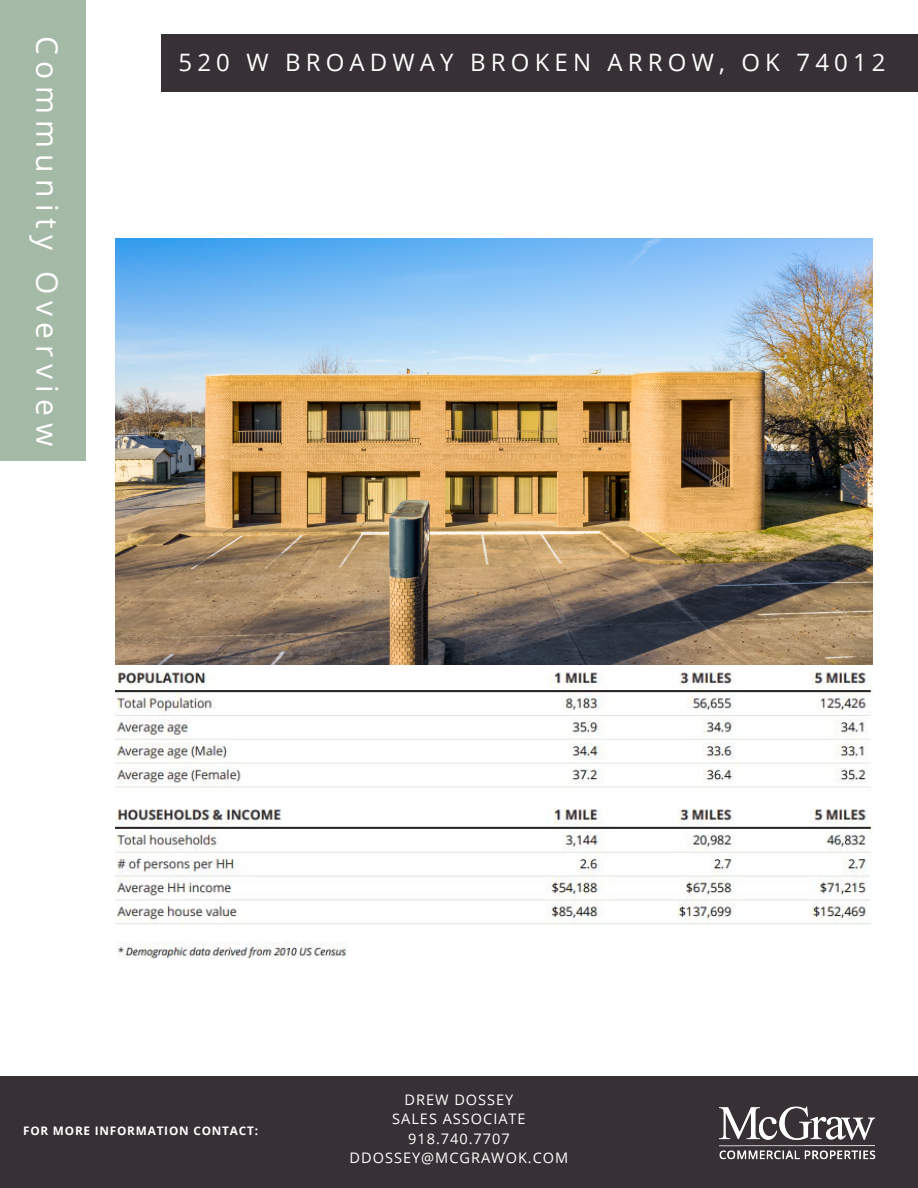
<style>
.page{position:relative;width:918px;height:1188px;background:#fff}
.page>*{position:absolute;margin:0;border:0;box-sizing:border-box;transform-origin:0 0}
.t1{font:30px "Open Sans";letter-spacing:.215em;color:#fff}
.t2{font:24px "Open Sans";letter-spacing:.215em;color:#fff}
.t3{font:14.55px "Open Sans";letter-spacing:.07em;color:#fff}
.t4{font:700 11.7px "Open Sans";letter-spacing:.07em;color:#fff}
</style>
<div class="page">
<img style="left:115px;top:672px;width:758px;height:287px">
<img style="left:115px;top:239px;width:758px;height:426px">
<div style="left:0;top:0;width:86px;height:461px;background:#a5baa6"></div>
<div style="left:161px;top:34px;width:757px;height:58px;background:#373035"></div>
<div style="left:0;top:1076px;width:918px;height:112px;background:#373035"></div>
<img style="left:719px;top:1106px;width:157px;height:54px">
<p class="t1" style="left:69px;top:36px;width:412px;rotate:90deg">Community Overview</p>
<p class="t2" style="left:179px;top:46px;width:709px">520 W BROADWAY BROKEN ARROW, OK 74012</p>
<p class="t4" style="left:23px;top:1123px;width:236px">FOR MORE INFORMATION CONTACT:</p>
<p class="t3" style="left:405px;top:1090px;width:110px">DREW DOSSEY</p>
<p class="t3" style="left:392px;top:1109px;width:135px">SALES ASSOCIATE</p>
<p class="t3" style="left:408px;top:1128px;width:103px">918.740.7707</p>
<p class="t3" style="left:350px;top:1148px;width:220px">DDOSSEY@MCGRAWOK.COM</p>
</div>
